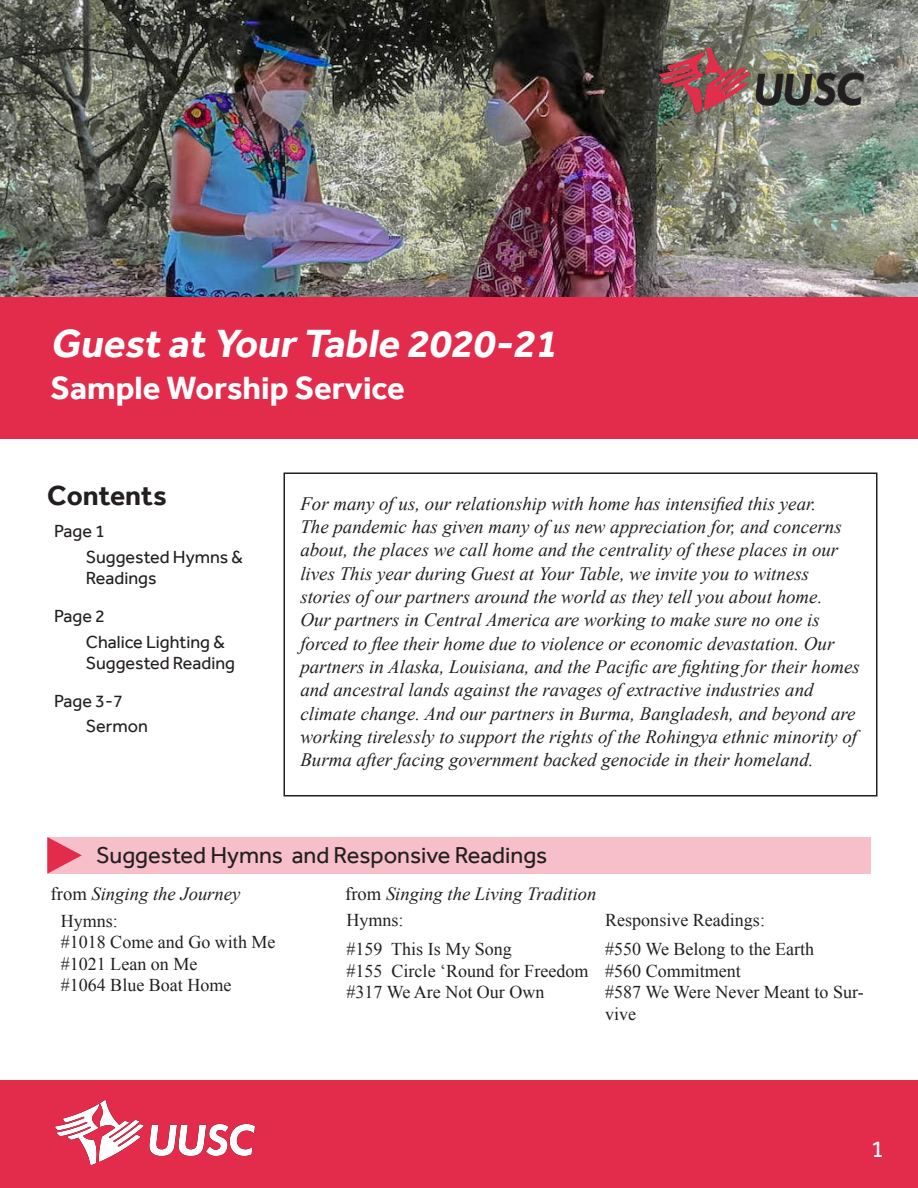
<style>
.page{position:relative;width:918px;height:1188px;background:#fff}
.page>*{position:absolute;margin:0;border:0;box-sizing:border-box;transform-origin:0 0}
.t1{font:italic 700 40.5px "Effra";color:#fff}
.t2{font:700 33.15px "Effra";color:#fff}
.t3{font:700 28.35px "Effra";color:#231f20}
.t4{font:24.6px "Effra";color:#fff}
.t5{font:23.7px "Effra";color:#231f20}
.t6{font:italic 18.9px/23.4px "Times New Roman";color:#231f20}
.t7{font:italic 18.6px "Times New Roman";color:#231f20}
.t8{font:18px/21.6px "Times New Roman";color:#231f20}
.t9{font:18px/21.6px "Effra";color:#231f20}
.s1{font-style:normal}
</style>
<div class="page">
<img style="left:0;top:0;width:629px;height:297px">
<div style="left:48px;top:837px;width:823px;height:37px;background:#f6bfc9"></div>
<div style="left:0;top:1080px;width:918px;height:108px;background:#e32b4b"></div>
<div style="left:284px;top:472px;width:594px;height:324px;border:2px solid #231f20"></div>
<svg style="left:47px;top:837px;width:35px;height:37px"></svg>
<img style="left:56px;top:1101px;width:199px;height:63px">
<img style="left:629px;top:0;width:289px;height:297px">
<img style="left:659px;top:47px;width:205px;height:67px">
<div style="left:0;top:297px;width:918px;height:142px;background:#e32b4b"></div>
<p class="t1" style="left:51px;top:319px;width:520px">GuestatYourTable2020-21</p>
<p class="t2" style="left:51px;top:368px;width:356px">Sample Worship Service</p>
<p class="t3" style="left:47px;top:479px;width:121px">Contents</p>
<p class="t9" style="left:54px;top:520px;width:53px">Page 1</p>
<p class="t9" style="left:86px;top:546px;width:159px">Suggested Hymns &amp;<br>Readings</p>
<p class="t9" style="left:54px;top:605px;width:53px">Page 2</p>
<p class="t9" style="left:86px;top:631px;width:151px">Chalice Lighting &amp;<br>Suggested Reading</p>
<p class="t9" style="left:54px;top:690px;width:70px">Page 3-7</p>
<p class="t9" style="left:86px;top:715px;width:63px">Sermon</p>
<p class="t6" style="left:300px;top:491px;width:561px">For many of us, our relationship with home has intensified this year.<br>The pandemic has given many of us new appreciation for, and concerns about, the places we call home and the centrality of these places in our lives This year during Guest at Your Table, we invite you to witness stories of our partners around the world as they tell you about home.<br>Our partners in Central America are working to make sure no one is forced to flee their home due to violence or economic devastation. Our partners in Alaska, Louisiana, and the Pacific are fighting for their homes and ancestral lands against the ravages of extractive industries and climate change. And our partners in Burma, Bangladesh, and beyond are working tirelessly to support the rights of the Rohingya ethnic minority of Burma after facing government backed genocide in their homeland.</p>
<p class="t5" style="left:96px;top:841px;width:453px">Suggested Hymns and Responsive Readings</p>
<p class="t7" style="left:51px;top:881px;width:191px"><span class="s1">from</span> Singing the Journey</p>
<p class="t7" style="left:345px;top:881px;width:253px"><span class="s1">from</span> Singing the Living Tradition</p>
<p class="t8" style="left:61px;top:909px;width:59px">Hymns:</p>
<p class="t8" style="left:61px;top:931px;width:216px">#1018 Come and Go with Me</p>
<p class="t8" style="left:61px;top:953px;width:138px">#1021 Lean on Me</p>
<p class="t8" style="left:61px;top:974px;width:172px">#1064 Blue Boat Home</p>
<p class="t8" style="left:347px;top:909px;width:59px">Hymns:</p>
<p class="t8" style="left:347px;top:938px;width:167px">#159 This Is My Song</p>
<p class="t8" style="left:347px;top:959px;width:243px">#155 Circle ‘Round for Freedom</p>
<p class="t8" style="left:347px;top:981px;width:200px">#317 We Are Not Our Own</p>
<p class="t8" style="left:605px;top:909px;width:161px">Responsive Readings:</p>
<p class="t8" style="left:605px;top:938px;width:211px">#550 We Belong to the Earth</p>
<p class="t8" style="left:605px;top:959px;width:137px">#560 Commitment</p>
<p class="t8" style="left:605px;top:981px;width:260px">#587 We Were Never Meant to Sur&shy;vive</p>
<p class="t4" style="left:871px;top:1134px;width:15px">1</p>
</div>
